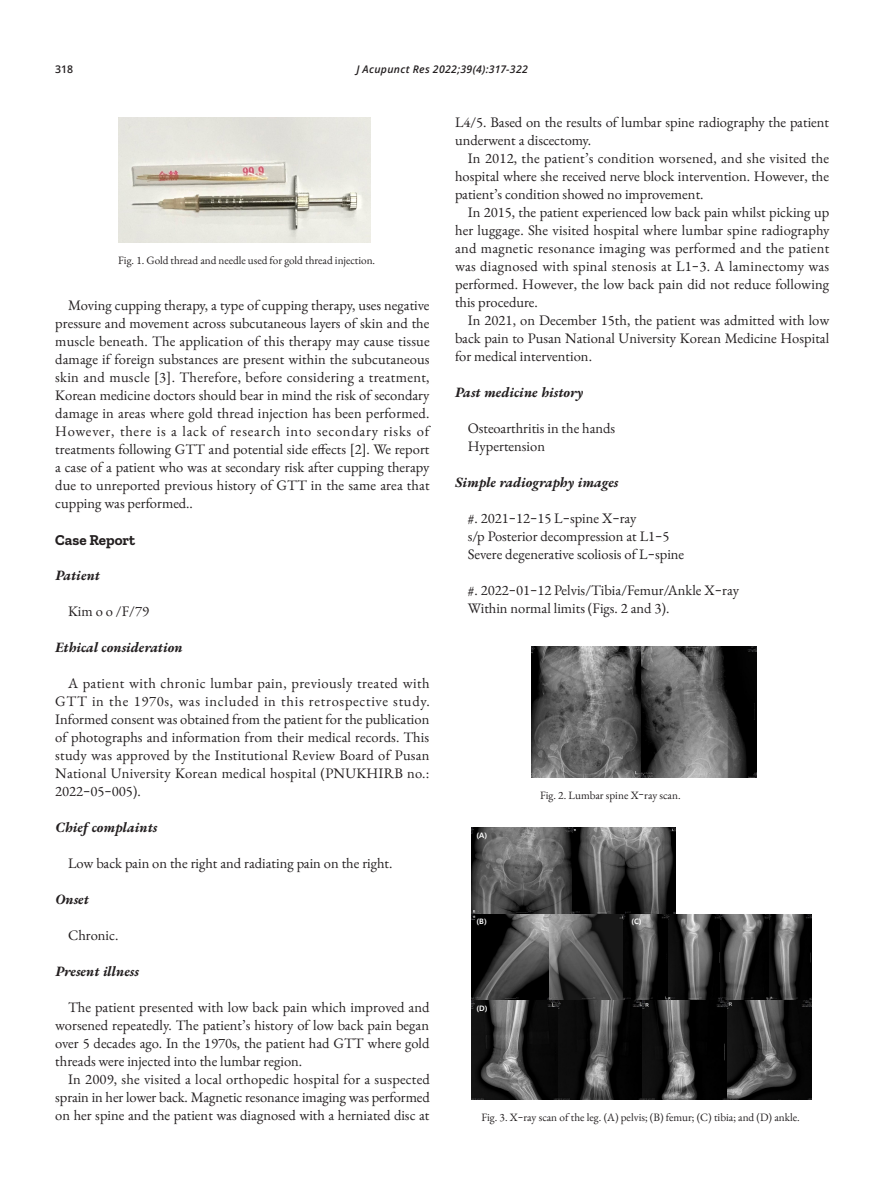
<style>
.page{position:relative;width:893px;height:1191px;background:#fff}
.page>*{position:absolute;margin:0;border:0;box-sizing:border-box;transform-origin:0 0}
.t1{font:15.45px "Times New Roman";color:#000}
.소제목볼드{font:700 15px "Zilla Slab";color:#231f20}
.단락_스타일_1{font:14.55px/18px "EB Garamond";color:#231f20;text-align:justify}
.소제볼드이탤{font:italic 700 14.25px "EB Garamond";letter-spacing:-.005em;color:#231f20}
.t2{font:13.5px "Times New Roman";color:#000}
.표텍스트{font:11.25px "EB Garamond";color:#231f20}
.t3{font:italic 600 10.5px "Open Sans";letter-spacing:.03em;color:#231f20}
.t4{font:600 10.5px "Open Sans";color:#231f20}
.t5{font:700 7.5px "Malgun Gothic";color:#fff}
.s1{font-family:"Ko Pub Batang";font-weight:300}
</style>
<div class="page">
<img style="left:118px;top:117px;width:253px;height:125px">
<img style="left:532px;top:646px;width:225px;height:131px">
<img style="left:471px;top:827px;width:205px;height:87px">
<img style="left:471px;top:914px;width:152px;height:86px">
<img style="left:623px;top:914px;width:189px;height:86px">
<img style="left:471px;top:1000px;width:341px;height:99px">
<p class="t4" style="left:55px;top:62px;width:20px">318</p>
<p class="t3" style="left:356px;top:62px;width:173px">J Acupunct Res 2022;39(4):317-322</p>
<p class="표텍스트" style="left:118px;top:253px;width:258px">Fig. 1. Gold thread and needle used for gold thread injection.</p>
<p class="t1" style="left:68px;top:290px;width:377px">Fig. 1. Gold thread and needle used for gold thread injection.</p>
<p class="단락_스타일_1" style="left:55px;top:296px;width:376px;text-indent:13px">Moving cupping therapy, a type of cupping therapy, uses negative pressure and movement across subcutaneous layers of skin and the muscle beneath. The application of this therapy may cause tissue damage if foreign substances are present within the subcutaneous skin and muscle [3]. Therefore, before considering a treatment, Korean medicine doctors should bear in mind the risk of secondary damage in areas where gold thread injection has been performed.<br>However, there is a lack of research into secondary risks of treatments following GTT and potential side effects [2]. We report a case of a patient who was at secondary risk after cupping therapy due to unreported previous history of GTT in the same area that cupping was performed..</p>
<p class="소제목볼드" style="left:55px;top:531px;width:81px">Case Report</p>
<p class="소제볼드이탤" style="left:56px;top:565px;width:46px">Patient</p>
<p class="단락_스타일_1" style="left:68px;top:602px;width:82px">Kim o o /F/79</p>
<p class="소제볼드이탤" style="left:56px;top:637px;width:131px">Ethical consideration</p>
<p class="단락_스타일_1" style="left:55px;top:674px;width:376px;text-indent:13px">A patient with chronic lumbar pain, previously treated with GTT in the 1970s, was included in this retrospective study.<br>Informed consent was obtained from the patient for the publication of photographs and information from their medical records. This study was approved by the Institutional Review Board of Pusan National University Korean medical hospital (PNUKHIRB no.:<br>2022<span class="s1">-</span>05<span class="s1">-</span>005).</p>
<p class="소제볼드이탤" style="left:56px;top:817px;width:104px">Chief complaints</p>
<p class="단락_스타일_1" style="left:68px;top:854px;width:326px">Low back pain on the right and radiating pain on the right.</p>
<p class="소제볼드이탤" style="left:56px;top:889px;width:35px">Onset</p>
<p class="단락_스타일_1" style="left:68px;top:926px;width:52px">Chronic.</p>
<p class="소제볼드이탤" style="left:56px;top:961px;width:85px">Present illness</p>
<p class="단락_스타일_1" style="left:55px;top:998px;width:376px;text-indent:13px">The patient presented with low back pain which improved and worsened repeatedly. The patient’s history of low back pain began over 5 decades ago. In the 1970s, the patient had GTT where gold threads were injected into the lumbar region.</p>
<p class="단락_스타일_1" style="left:55px;top:1070px;width:376px;text-indent:13px">In 2009, she visited a local orthopedic hospital for a suspected sprain in her lower back. Magnetic resonance imaging was performed on her spine and the patient was diagnosed with a herniated disc at</p>
<p class="단락_스타일_1" style="left:455px;top:113px;width:376px">L4/5. Based on the results of lumbar spine radiography the patient underwent a discectomy.</p>
<p class="단락_스타일_1" style="left:455px;top:149px;width:376px;text-indent:13px">In 2012, the patient’s condition worsened, and she visited the hospital where she received nerve block intervention. However, the patient’s condition showed no improvement.</p>
<p class="단락_스타일_1" style="left:455px;top:203px;width:376px;text-indent:13px">In 2015, the patient experienced low back pain whilst picking up her luggage. She visited hospital where lumbar spine radiography and magnetic resonance imaging was performed and the patient was diagnosed with spinal stenosis at L1<span class="s1">-</span>3. A laminectomy was performed. However, the low back pain did not reduce following this procedure.</p>
<p class="단락_스타일_1" style="left:455px;top:311px;width:376px;text-indent:13px">In 2021, on December 15th, the patient was admitted with low back pain to Pusan National University Korean Medicine Hospital for medical intervention.</p>
<p class="소제볼드이탤" style="left:455px;top:383px;width:130px">Past medicine history</p>
<p class="단락_스타일_1" style="left:468px;top:419px;width:149px">Osteoarthritis in the hands</p>
<p class="단락_스타일_1" style="left:468px;top:437px;width:79px">Hypertension</p>
<p class="소제볼드이탤" style="left:455px;top:473px;width:165px">Simple radiography images</p>
<p class="단락_스타일_1" style="left:468px;top:509px;width:170px">#. 2021<span class="s1">-</span>12<span class="s1">-</span>15 L<span class="s1">-</span>spine X<span class="s1">-</span>ray</p>
<p class="단락_스타일_1" style="left:468px;top:527px;width:203px">s/p Posterior decompression at L1<span class="s1">-</span>5</p>
<p class="단락_스타일_1" style="left:468px;top:545px;width:218px">Severe degenerative scoliosis of L<span class="s1">-</span>spine</p>
<p class="단락_스타일_1" style="left:468px;top:581px;width:273px">#. 2022<span class="s1">-</span>01<span class="s1">-</span>12 Pelvis/Tibia/Femur/Ankle X<span class="s1">-</span>ray</p>
<p class="단락_스타일_1" style="left:468px;top:599px;width:203px">Within normal limits (Figs. 2 and 3).</p>
<p class="t5" style="left:477px;top:830px;width:12px">(A)</p>
<p class="t5" style="left:477px;top:917px;width:12px">(B)</p>
<p class="t5" style="left:477px;top:1004px;width:13px">(D)</p>
<p class="표텍스트" style="left:540px;top:788px;width:142px">Fig. 2. Lumbar spine X<span class="s1">-</span>ray scan.</p>
<p class="t5" style="left:631px;top:917px;width:12px">(C)</p>
<p class="t2" style="left:468px;top:1107px;width:412px">Fig. 3. X-ray scan of the leg. (A) pelvis; (B) femur; (C) tibia; and (D) ankle.</p>
<p class="표텍스트" style="left:481px;top:1110px;width:320px">Fig. 3. X<span class="s1">-</span>ray scan of the leg. (A) pelvis; (B) femur; (C) tibia; and (D) ankle.</p>
</div>
